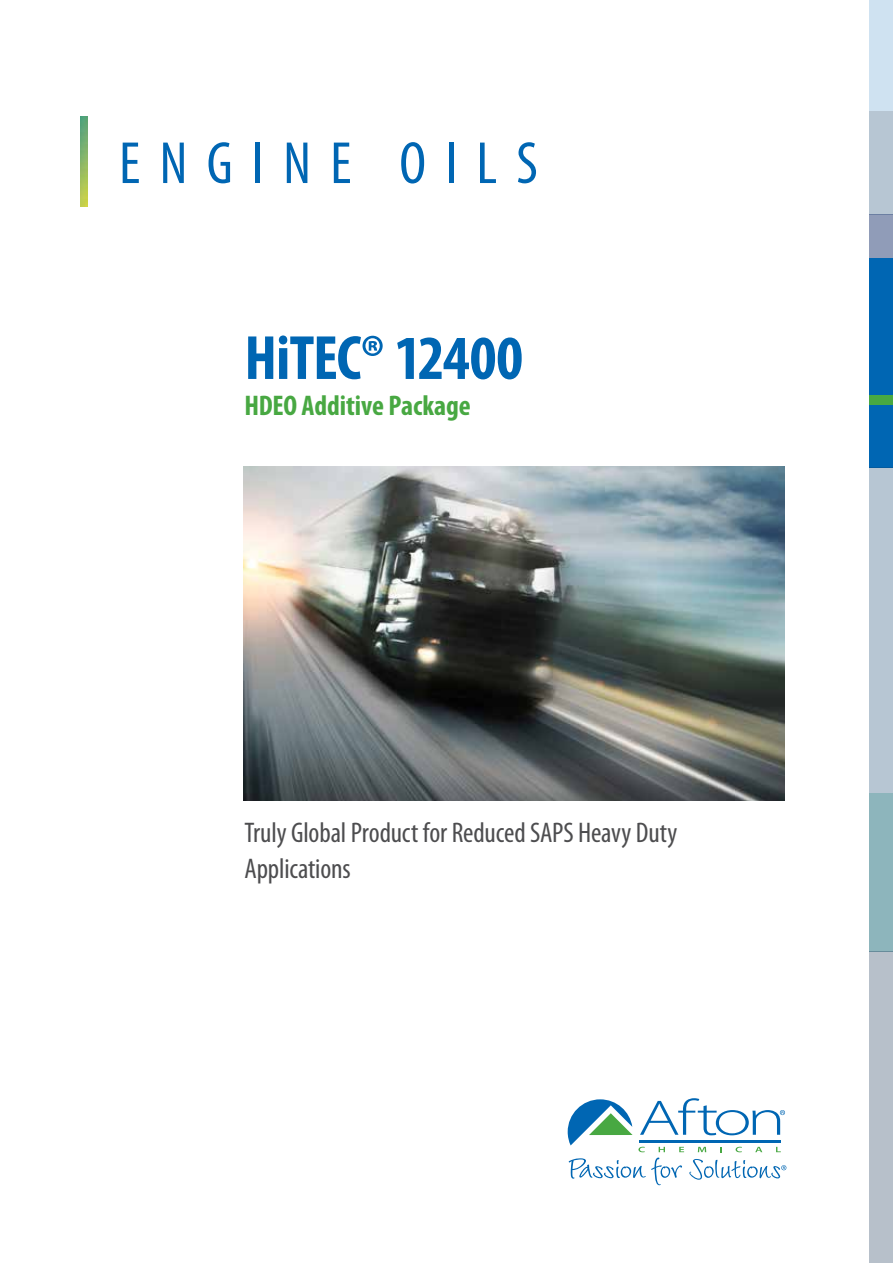
<style>
.page{position:relative;width:893px;height:1263px;background:#fff}
.page>*{position:absolute;margin:0;border:0;box-sizing:border-box;transform-origin:0 0}
.t1{font:700 condensed 63px "Myriad Pro";letter-spacing:-.015em;color:#0066b3}
.t2{font:condensed 60px "Myriad Pro";letter-spacing:.32em;color:#0066b3}
.t3{font:condensed 28.5px/36px "Myriad Pro";letter-spacing:-.005em;color:#4d4d4f}
.t4{font:700 condensed 28.5px "Myriad Pro";letter-spacing:-.005em;color:#48a842}
</style>
<div class="page">
<svg style="left:568px;top:1098px;width:218px;height:87px"></svg>
<div style="left:870px;top:0;width:23px;height:111px;background:#cfe2f1"></div>
<div style="left:870px;top:111px;width:23px;height:103px;background:#b7c6d3"></div>
<div style="left:870px;top:214px;width:23px;height:44px;background:#909cb8"></div>
<div style="left:870px;top:258px;width:23px;height:210px;background:#0066b3"></div>
<div style="left:870px;top:395px;width:23px;height:10px;background:#48a842"></div>
<div style="left:870px;top:468px;width:23px;height:325px;background:#b7c6d3"></div>
<div style="left:870px;top:793px;width:23px;height:158px;background:#8db5bc"></div>
<div style="left:870px;top:951px;width:23px;height:312px;background:#b7c0ca"></div>
<img style="left:81px;top:117px;width:6px;height:89px">
<img style="left:243px;top:466px;width:541px;height:334px">
<h2 class="t2" style="left:119px;top:127px;width:420px">ENGINE OILS</h2>
<h1 class="t1" style="left:244px;top:319px;width:280px">HiTEC® 12400</h1>
<p class="t4" style="left:244px;top:388px;width:228px">HDEO Additive Package</p>
<p class="t3" style="left:244px;top:814px;width:434px">Truly Global Product for Reduced SAPS Heavy Duty<br>Applications</p>
</div>
